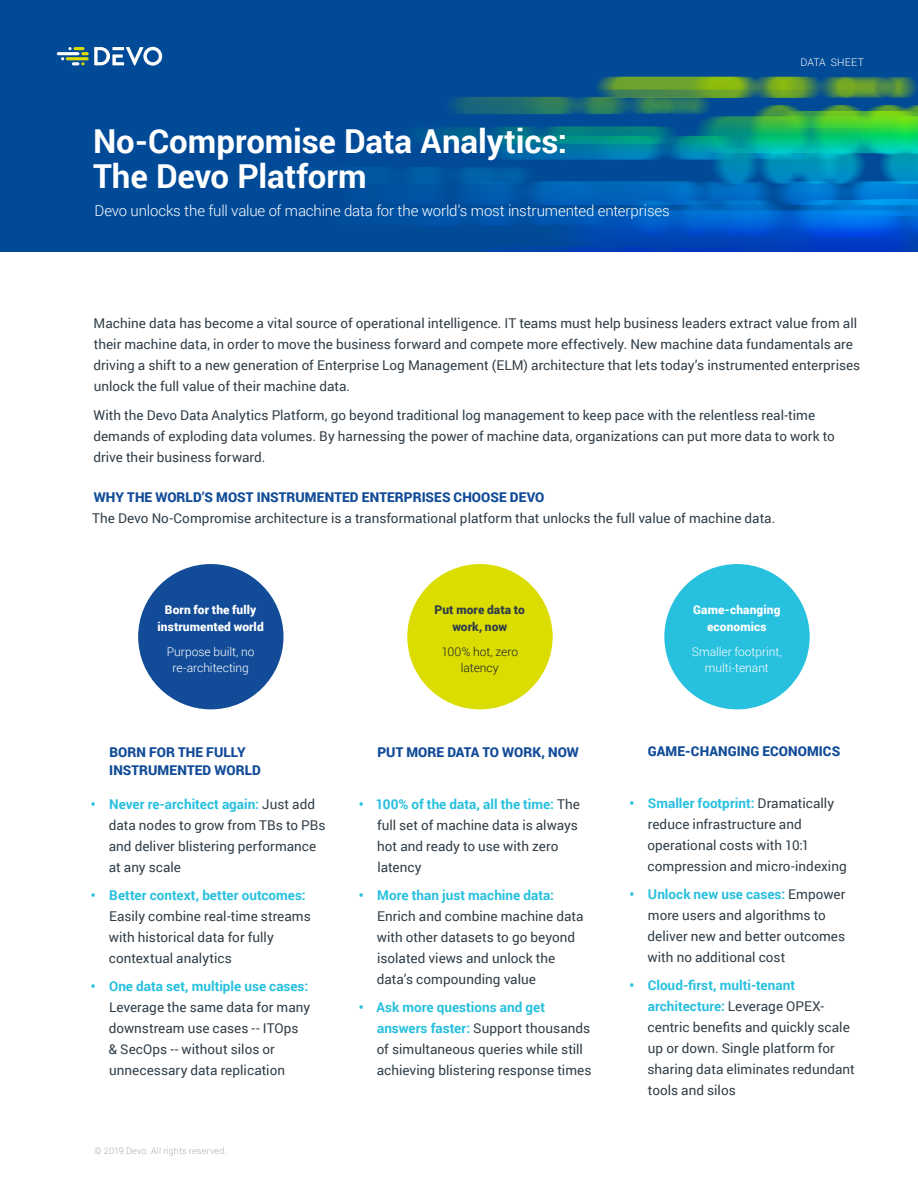
<style>
.page{position:relative;width:918px;height:1188px;background:#fff}
.page>*{position:absolute;margin:0;border:0;box-sizing:border-box;transform-origin:0 0}
.t1{font:700 33px/34.5px "Roboto";letter-spacing:-.005em;color:#fff}
.SubTitle{font:300 15px "Roboto";letter-spacing:-.01em;color:#fff}
.Body{font:13.5px/21px "Roboto";color:#313e48}
.Headline_Centered{font:900 13.5px/18px "Roboto";letter-spacing:.005em;color:#124c98}
.Headline{font:900 13.5px "Roboto";letter-spacing:.005em;color:#124c98}
.Body-2{font:300 12px/16.5px "Roboto";color:#fff;text-align:center}
.Body-3{font:900 12px/16.5px "Roboto";letter-spacing:.005em;color:#fff;text-align:center}
.Body-4{font:900 12px/16.5px "Roboto";letter-spacing:.005em;color:#313e48;text-align:center}
.Body-5{font:300 12px/16.5px "Roboto";letter-spacing:-.005em;color:#1c2229;text-align:center}
.Doc_Type{font:300 10.5px "Roboto";letter-spacing:.015em;color:#fff}
.t2{font:300 9px "Roboto";letter-spacing:.015em;color:#a8acb1}
.s1{font-weight:700;color:#27c0de}
</style>
<div class="page">
<div style="left:138px;top:564px;width:146px;height:145px;background:#124c98;border-radius:50%"></div>
<div style="left:407px;top:564px;width:146px;height:145px;background:#dbdc00;border-radius:50%"></div>
<div style="left:664px;top:564px;width:146px;height:145px;background:#27c0de;border-radius:50%"></div>
<img style="left:0;top:0;width:918px;height:252px">
<hr style="left:57px;top:52px;width:22px;height:3px;background:#fff;border-radius:2px">
<svg style="left:61px;top:47px;width:101px;height:19px"></svg>
<p class="t1" style="left:93px;top:123px;width:476px">No-Compromise Data Analytics:<br>The Devo Platform</p>
<p class="SubTitle" style="left:94px;top:200px;width:577px">Devo unlocks the full value of machine data for the world’s most instrumented enterprises</p>
<p class="Doc_Type" style="left:800px;top:55px;width:65px">DATA SHEET</p>
<p class="Body" style="left:93px;top:312px;width:768px">Machine data has become a vital source of operational intelligence. IT teams must help business leaders extract value from all their machine data, in order to move the business forward and compete more effectively. New machine data fundamentals are driving a shift to a new generation of Enterprise Log Management (ELM) architecture that lets today’s instrumented enterprises unlock the full value of their machine data.</p>
<p class="Body" style="left:93px;top:405px;width:743px">With the Devo Data Analytics Platform, go beyond traditional log management to keep pace with the relentless real-time demands of exploding data volumes. By harnessing the power of machine data, organizations can put more data to work to drive their business forward.</p>
<p class="Headline" style="left:94px;top:488px;width:452px">WHY THE WORLD’S MOST INSTRUMENTED ENTERPRISES CHOOSE DEVO</p>
<p class="Body" style="left:92px;top:508px;width:685px">The Devo No-Compromise architecture is a transformational platform that unlocks the full value of machine data.</p>
<p class="Body-3" style="left:158px;top:601px;width:108px">Born for the fully instrumented world</p>
<p class="Body-4" style="left:435px;top:601px;width:92px">Put more data to work, now</p>
<p class="Body-3" style="left:693px;top:601px;width:89px">Game-changing economics</p>
<p class="Body-2" style="left:167px;top:643px;width:89px">Purpose built, no re-architecting</p>
<p class="Body-5" style="left:442px;top:643px;width:78px">100% hot, zero latency</p>
<p class="Body-2" style="left:692px;top:643px;width:92px">Smaller footprint, multi-tenant</p>
<p class="Headline_Centered" style="left:109px;top:742px;width:153px">BORN FOR THE FULLY<br>INSTRUMENTED WORLD</p>
<p class="Body" style="left:109px;top:793px;width:218px;text-indent:-18px"><span class="s1">• Never re-architect again:</span> Just add data nodes to grow from TBs to PBs and deliver blistering performance at any scale</p>
<p class="Body" style="left:109px;top:884px;width:203px;text-indent:-18px"><span class="s1">• Better context, better outcomes:<br></span>Easily combine real-time streams with historical data for fully contextual analytics</p>
<p class="Body" style="left:109px;top:975px;width:203px;text-indent:-18px"><span class="s1">• One data set, multiple use cases:<br></span>Leverage the same data for many downstream use cases -- ITOps &amp; SecOps -- without silos or unnecessary data replication</p>
<p class="t2" style="left:94px;top:1145px;width:134px">© 2019 Devo. All rights reserved.</p>
<p class="Headline_Centered" style="left:377px;top:742px;width:203px">PUT MORE DATA TO WORK, NOW</p>
<p class="Body" style="left:377px;top:793px;width:204px;text-indent:-18px"><span class="s1">• 100% of the data, all the time:</span> The full set of machine data is always hot and ready to use with zero latency</p>
<p class="Body" style="left:377px;top:884px;width:208px;text-indent:-18px"><span class="s1">• More than just machine data:<br></span>Enrich and combine machine data with other datasets to go beyond isolated views and unlock the data’s compounding value</p>
<p class="Body" style="left:377px;top:996px;width:216px;text-indent:-18px"><span class="s1">• Ask more questions and get answers faster:</span> Support thousands of simultaneous queries while still achieving blistering response times</p>
<p class="Headline_Centered" style="left:648px;top:742px;width:194px">GAME-CHANGING ECONOMICS</p>
<p class="Body" style="left:648px;top:793px;width:201px;text-indent:-18px"><span class="s1">• Smaller footprint:</span> Dramatically reduce infrastructure and operational costs with 10:1 compression and micro-indexing</p>
<p class="Body" style="left:648px;top:883px;width:199px;text-indent:-18px"><span class="s1">• Unlock new use cases:</span> Empower more users and algorithms to deliver new and better outcomes with no additional cost</p>
<p class="Body" style="left:647px;top:974px;width:209px;text-indent:-18px"><span class="s1">• Cloud-first, multi-tenant architecture:</span> Leverage OPEX&shy;centric benefits and quickly scale up or down. Single platform for sharing data eliminates redundant tools and silos</p>
</div>
